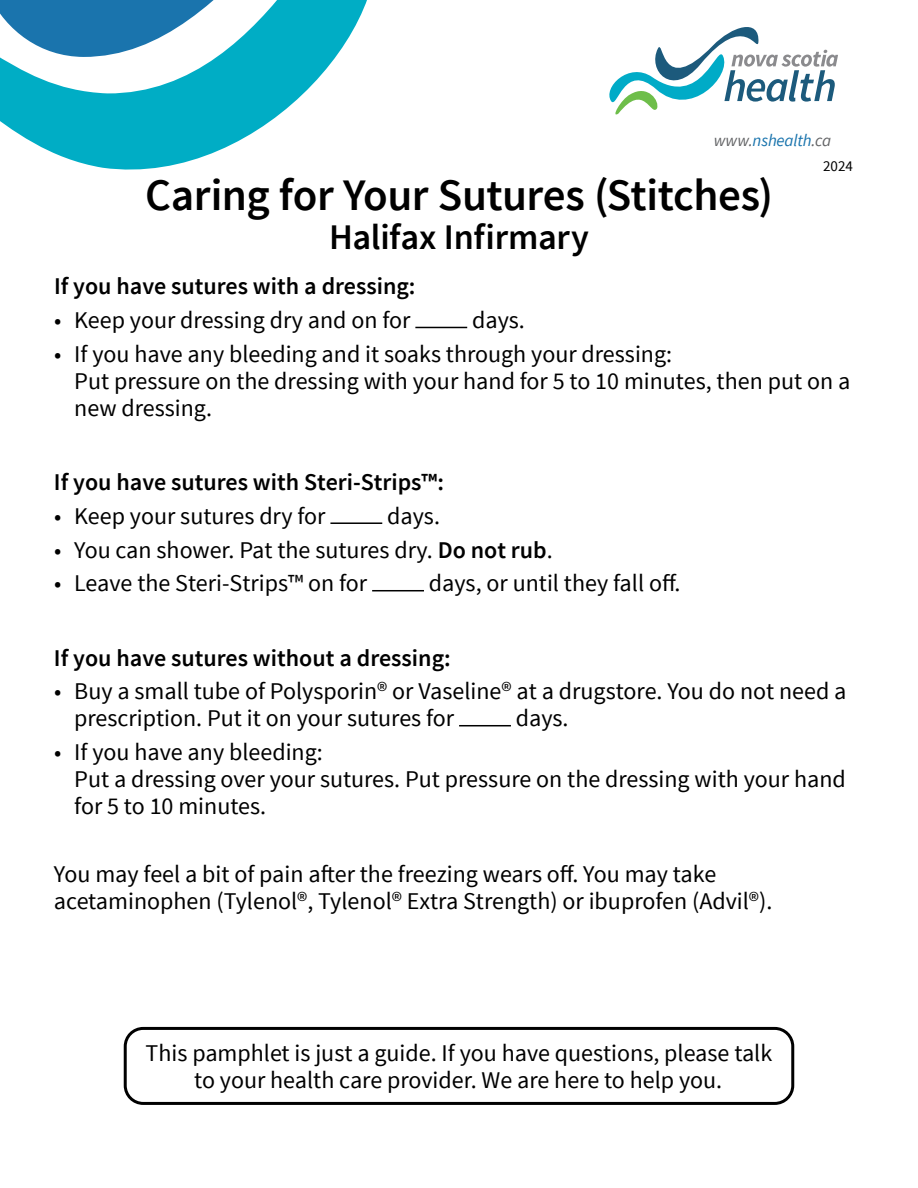
<style>
.page{position:relative;width:918px;height:1188px;background:#fff}
.page>*{position:absolute;margin:0;border:0;box-sizing:border-box;transform-origin:0 0}
.Pamphlet_Title{font:600 45px "Source Sans Pro";letter-spacing:-.01em;color:#000}
.Heading_-_centred{font:600 36px "Source Sans Pro";letter-spacing:-.01em;color:#000}
.body_text{font:24px/27px "Source Sans Pro";color:#000}
.Subheading__small{font:600 24px "Source Sans Pro";color:#000}
.t1{font:italic 16.95px "Source Sans Pro";letter-spacing:-.01em;color:#1a74ad}
.page{font:15px "Source Sans Pro";color:#000}
.s1{color:#636466}
.s2{font-weight:600}
</style>
<div class="page">
<svg style="left:609px;top:27px;width:229px;height:88px"></svg>
<hr style="left:415px;top:327px;width:52px;height:1px;background:#000">
<hr style="left:330px;top:522px;width:52px;height:2px;background:#000">
<hr style="left:372px;top:590px;width:52px;height:1px;background:#000">
<hr style="left:459px;top:725px;width:52px;height:1px;background:#000">
<div style="left:124px;top:1027px;width:670px;height:78px;border:3px solid #000;border-radius:18px"></div>
<svg style="left:0;top:0;width:367px;height:170px"></svg>
<p class="t1" style="left:714px;top:130px;width:119px"><span class="s1">www.</span>nshealth<span class="s1">.ca</span></p>
<p class="page" style="left:823px;top:157px;width:31px">2024</p>
<p class="Pamphlet_Title" style="left:145px;top:167px;width:629px">Caring for Your Sutures (Stitches)</p>
<p class="Heading_-_centred" style="left:329px;top:214px;width:261px">Halifax Infirmary</p>
<p class="Subheading__small" style="left:54px;top:271px;width:363px">If you have sutures with a dressing:</p>
<p class="body_text" style="left:54px;top:307px;width:358px">• Keep your dressing dry and on for</p>
<p class="body_text" style="left:472px;top:307px;width:54px">days.</p>
<p class="body_text" style="left:54px;top:341px;width:620px">• If you have any bleeding and it soaks through your dressing:</p>
<p class="body_text" style="left:74px;top:368px;width:778px">Put pressure on the dressing with your hand for 5 to 10 minutes, then put on a new dressing.</p>
<p class="Subheading__small" style="left:54px;top:467px;width:392px">If you have sutures with Steri-Strips™:</p>
<p class="body_text" style="left:54px;top:503px;width:273px">• Keep your sutures dry for</p>
<p class="body_text" style="left:387px;top:503px;width:54px">days.</p>
<p class="body_text" style="left:54px;top:537px;width:500px">• You can shower. Pat the sutures dry. <span class="s2">Do not rub</span>.</p>
<p class="body_text" style="left:54px;top:570px;width:315px">• Leave the Steri-Strips™ on for</p>
<p class="body_text" style="left:429px;top:570px;width:253px">days, or until they fall off.</p>
<p class="Subheading__small" style="left:54px;top:643px;width:398px">If you have sutures without a dressing:</p>
<p class="body_text" style="left:74px;top:678px;width:774px;text-indent:-20px">• Buy a small tube of Polysporin® or Vaseline® at a drugstore. You do not need a prescription. Put it on your sutures for</p>
<p class="body_text" style="left:516px;top:705px;width:54px">days.</p>
<p class="body_text" style="left:54px;top:739px;width:270px">• If you have any bleeding:</p>
<p class="body_text" style="left:74px;top:766px;width:773px">Put a dressing over your sutures. Put pressure on the dressing with your hand for 5 to 10 minutes.</p>
<p class="body_text" style="left:54px;top:861px;width:720px">You may feel a bit of pain after the freezing wears off. You may take acetaminophen (Tylenol®, Tylenol® Extra Strength) or ibuprofen (Advil®).</p>
<p class="body_text" style="left:146px;top:1040px;width:628px;text-align:center">This pamphlet is just a guide. If you have questions, please talk to your health care provider. We are here to help you.</p>
</div>
